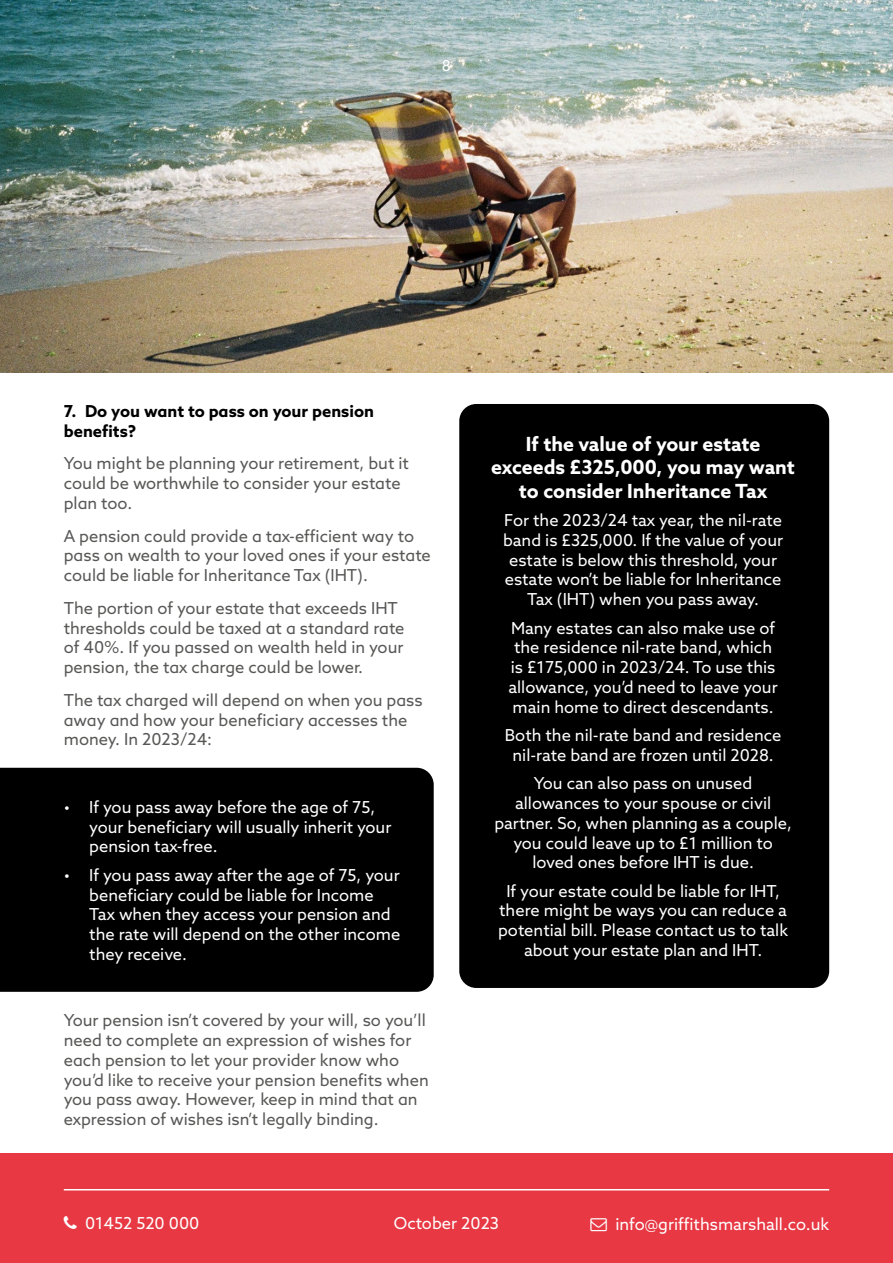
<style>
.page{position:relative;width:893px;height:1263px;background:#fff}
.page>*{position:absolute;margin:0;border:0;box-sizing:border-box;transform-origin:0 0}
.t1{font:700 19.5px/23.4px "Azo Sans";color:#fff;text-align:center}
.t2{font:16.5px/19.8px "Azo Sans";color:#fff;text-align:center}
.t3{font:16.5px/19.8px "Azo Sans";color:#575756}
.t4{font:700 16.5px/19.8px "Azo Sans";color:#000}
.t5{font:15px "Azo Sans";color:#fff}
</style>
<div class="page">
<img style="left:0;top:0;width:893px;height:372px">
<div style="left:0;top:1153px;width:893px;height:110px;background:#e73843"></div>
<hr style="left:64px;top:1189px;width:765px;height:1px;background:#fff">
<div style="left:0;top:768px;width:434px;height:224px;background:#000"></div>
<div style="left:459px;top:404px;width:370px;height:584px;background:#000;border-radius:17px"></div>
<p class="t5" style="left:442px;top:56px;width:11px">8</p>
<p class="t4" style="left:64px;top:401px;width:312px">7. Do you want to pass on your pension benefits?</p>
<p class="t3" style="left:64px;top:453px;width:347px">You might be planning your retirement, but it could be worthwhile to consider your estate plan too.</p>
<p class="t3" style="left:64px;top:526px;width:369px">A pension could provide a tax-efficient way to pass on wealth to your loved ones if your estate could be liable for Inheritance Tax (IHT).</p>
<p class="t3" style="left:64px;top:598px;width:342px">The portion of your estate that exceeds IHT thresholds could be taxed at a standard rate of 40%. If you passed on wealth held in your pension, the tax charge could be lower.</p>
<p class="t3" style="left:64px;top:690px;width:360px">The tax charged will depend on when you pass away and how your beneficiary accesses the money. In 2023/24:</p>
<p class="t2" style="left:89px;top:797px;width:304px;text-align:left;text-indent:-26px">• If you pass away before the age of 75, your beneficiary will usually inherit your pension tax-free.</p>
<p class="t2" style="left:89px;top:865px;width:312px;text-align:left;text-indent:-26px">• If you pass away after the age of 75, your beneficiary could be liable for Income Tax when they access your pension and the rate will depend on the other income they receive.</p>
<p class="t3" style="left:64px;top:1010px;width:366px">Your pension isn’t covered by your will, so you’ll need to complete an expression of wishes for each pension to let your provider know who you’d like to receive your pension benefits when you pass away. However, keep in mind that an expression of wishes isn’t legally binding.</p>
<p class="t1" style="left:491px;top:432px;width:305px">If the value of your estate exceeds £325,000, you may want to consider Inheritance Tax</p>
<p class="t2" style="left:503px;top:510px;width:282px">For the 2023/24 tax year, the nil-rate band is £325,000. If the value of your estate is below this threshold, your estate won’t be liable for Inheritance Tax (IHT) when you pass away.</p>
<p class="t2" style="left:508px;top:617px;width:271px">Many estates can also make use of the residence nil-rate band, which is £175,000 in 2023/24. To use this allowance, you’d need to leave your main home to direct descendants.</p>
<p class="t2" style="left:505px;top:725px;width:278px">Both the nil-rate band and residence nil-rate band are frozen until 2028.</p>
<p class="t2" style="left:494px;top:773px;width:299px">You can also pass on unused allowances to your spouse or civil partner. So, when planning as a couple, you could leave up to £1 million to loved ones before IHT is due.</p>
<p class="t2" style="left:498px;top:881px;width:291px">If your estate could be liable for IHT, there might be ways you can reduce a potential bill. Please contact us to talk about your estate plan and IHT.</p>
<p class="t2" style="left:85px;top:1213px;width:116px">01452 520 000</p>
<p class="t2" style="left:394px;top:1213px;width:107px">October 2023</p>
<p class="t2" style="left:615px;top:1214px;width:215px">info@griffithsmarshall.co.uk</p>
</div>
